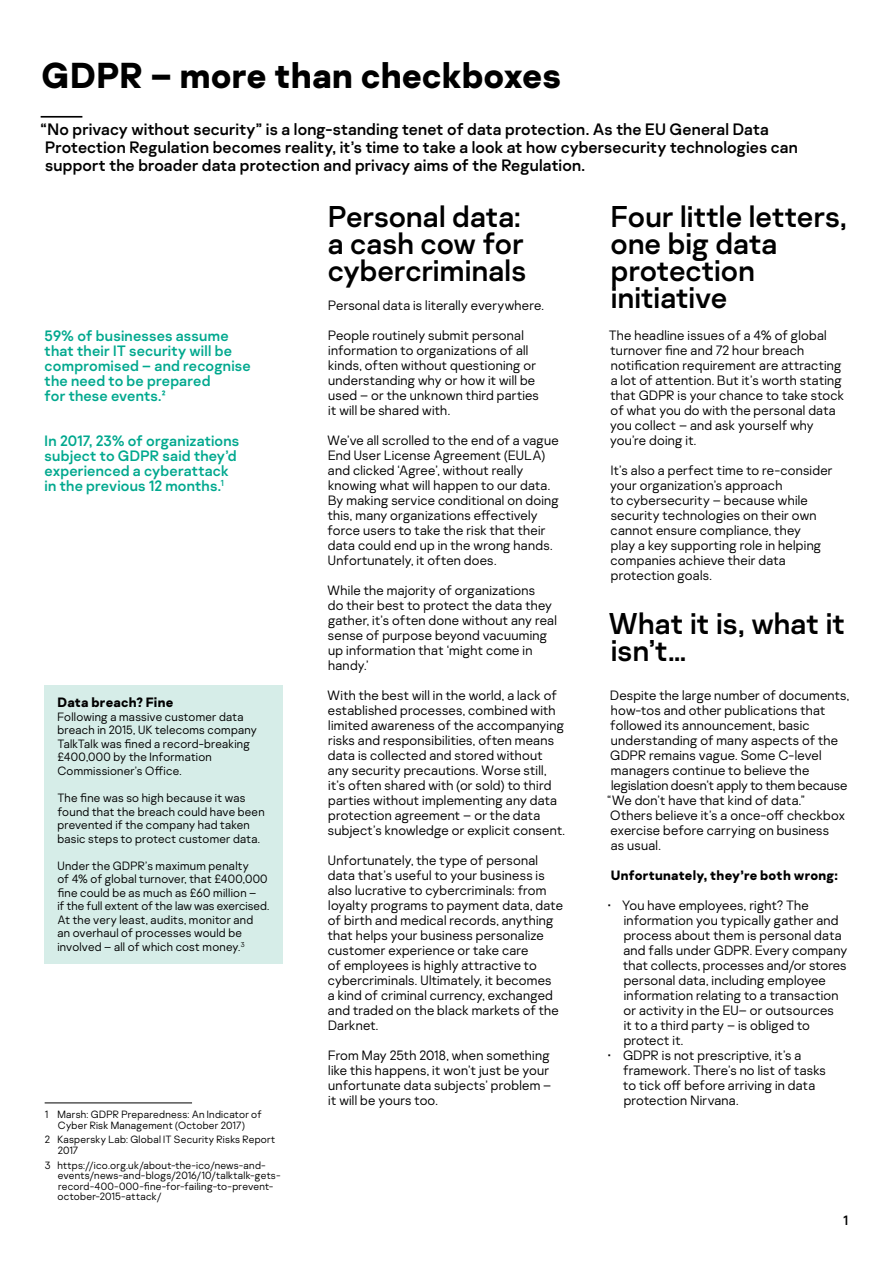
<style>
.page{position:relative;width:893px;height:1263px;background:#fff}
.page>*{position:absolute;margin:0;border:0;box-sizing:border-box;transform-origin:0 0}
.t1{font:700 36px "Kaspersky Sans";color:#000}
.t2{font:30px/27px "Kaspersky Sans";color:#000}
.Intro{font:16.5px/18px "Kaspersky Sans";letter-spacing:.005em;color:#000}
.quote{font:15px/15px "Kaspersky Sans";letter-spacing:.01em;color:#00a88e}
.Body{font:300 13.5px/15px "Kaspersky Sans";letter-spacing:.015em;color:#000}
.Body-2{font:700 13.5px "Kaspersky Sans";letter-spacing:.015em;color:#000}
.Title_Insert_tasks-a{font:700 13.5px "Kaspersky Sans";letter-spacing:.015em;color:#000}
.t3{font:13.5px "Kaspersky Sans";color:#000}
.Insert_body_text{font:300 12px/13.5px "Kaspersky Sans";letter-spacing:.02em;color:#000}
.Reference{font:300 10.5px/10.5px "Kaspersky Sans";letter-spacing:.025em;color:#000}
</style>
<div class="page">
<div style="left:45px;top:685px;width:238px;height:278px;background:#d6ede8"></div>
<hr style="left:41px;top:116px;width:41px;height:2px;background:#000">
<hr style="left:45px;top:1102px;width:147px;height:1px;background:#000">
<h2 class="t1" style="left:41px;top:53px;width:521px">GDPR – more than checkboxes</h2>
<p class="Intro" style="left:41px;top:120px;width:759px">“No privacy without security” is a long-standing tenet of data protection. As the EU General Data<br>Protection Regulation becomes reality, it’s time to take a look at how cybersecurity technologies can support the broader data protection and privacy aims of the Regulation.</p>
<p class="quote" style="left:45px;top:329px;width:208px">59% of businesses assume that their IT security will be compromised – and recognise the need to be prepared<br>for these events.²</p>
<p class="quote" style="left:45px;top:434px;width:196px">In 2017, 23% of organizations subject to GDPR said they’d experienced a cyberattack in the previous 12 months.<sup>1</sup></p>
<p class="Title_Insert_tasks-a" style="left:57px;top:694px;width:117px">Data breach? Fine</p>
<p class="Insert_body_text" style="left:57px;top:710px;width:201px">Following a massive customer data breach in 2015, UK telecoms company<br>TalkTalk was fined a record-breaking £400,000 by the Information<br>Commissioner’s Office.</p>
<p class="Insert_body_text" style="left:57px;top:791px;width:209px">The fine was so high because it was found that the breach could have been prevented if the company had taken basic steps to protect customer data.</p>
<p class="Insert_body_text" style="left:57px;top:858px;width:213px">Under the GDPR’s maximum penalty<br>of 4% of global turnover, that £400,000 fine could be as much as £60 million –<br>if the full extent of the law was exercised.<br>At the very least, audits, monitor and<br>an overhaul of processes would be involved – all of which cost money.<sup>3</sup></p>
<p class="Reference" style="left:45px;top:1109px;width:218px;text-align:center">1 Marsh: GDPR Preparedness: An Indicator of<br>Cyber Risk Management (October 2017)</p>
<p class="Reference" style="left:58px;top:1134px;width:219px;text-indent:-13px">2 Kaspersky Lab: Global IT Security Risks Report<br>2017</p>
<p class="Reference" style="left:58px;top:1159px;width:224px;text-indent:-13px">3 https://ico.org.uk/about-the-ico/news-and&shy;events/news-and-blogs/2016/10/talktalk-gets&shy;record-400-000-fine-for-failing-to-prevent&shy;october-2015-attack/</p>
<h3 class="t2" style="left:328px;top:203px;width:200px">Personal data: a cash cow for cybercriminals</h3>
<p class="Body" style="left:328px;top:298px;width:217px">Personal data is literally everywhere.</p>
<p class="Body" style="left:328px;top:328px;width:212px">People routinely submit personal information to organizations of all kinds, often without questioning or understanding why or how it will be used – or the unknown third parties it will be shared with.</p>
<p class="Body" style="left:327px;top:433px;width:233px">We’ve all scrolled to the end of a vague End User License Agreement (EULA) and clicked ‘Agree’, without really knowing what will happen to our data.<br>By making service conditional on doing this, many organizations effectively force users to take the risk that their data could end up in the wrong hands.<br>Unfortunately, it often does.</p>
<p class="Body" style="left:327px;top:583px;width:231px">While the majority of organizations<br>do their best to protect the data they gather, it’s often done without any real sense of purpose beyond vacuuming up information that ‘might come in handy.’</p>
<p class="Body" style="left:327px;top:688px;width:239px">With the best will in the world, a lack of established processes, combined with limited awareness of the accompanying risks and responsibilities, often means data is collected and stored without any security precautions. Worse still, it’s often shared with (or sold) to third parties without implementing any data protection agreement – or the data subject’s knowledge or explicit consent.</p>
<p class="Body" style="left:328px;top:853px;width:237px">Unfortunately, the type of personal data that’s useful to your business is also lucrative to cybercriminals: from loyalty programs to payment data, date of birth and medical records, anything that helps your business personalize customer experience or take care<br>of employees is highly attractive to cybercriminals. Ultimately, it becomes<br>a kind of criminal currency, exchanged and traded on the black markets of the Darknet.</p>
<p class="Body" style="left:328px;top:1048px;width:225px">From May 25th 2018, when something like this happens, it won’t just be your unfortunate data subjects’ problem – it will be yours too.</p>
<h3 class="t2" style="left:611px;top:203px;width:238px">Four little letters, one big data protection initiative</h3>
<p class="Body" style="left:609px;top:328px;width:237px">The headline issues of a 4% of global turnover fine and 72 hour breach notification requirement are attracting a lot of attention. But it’s worth stating that GDPR is your chance to take stock of what you do with the personal data you collect – and ask yourself why you’re doing it.</p>
<p class="Body" style="left:610px;top:463px;width:224px">It’s also a perfect time to re-consider your organization’s approach<br>to cybersecurity – because while security technologies on their own cannot ensure compliance, they<br>play a key supporting role in helping companies achieve their data protection goals.</p>
<h3 class="t2" style="left:609px;top:610px;width:238px">What it is, what it isn’t…</h3>
<p class="Body" style="left:607px;top:688px;width:244px">Despite the large number of documents, how-tos and other publications that followed its announcement, basic understanding of many aspects of the GDPR remains vague. Some C-level managers continue to believe the legislation doesn’t apply to them because “We don’t have that kind of data.” Others believe it’s a once-off checkbox exercise before carrying on business<br>as usual.</p>
<p class="Body-2" style="left:611px;top:867px;width:229px">Unfortunately, they’re both wrong:</p>
<p class="Body" style="left:623px;top:898px;width:225px;text-indent:-15px">• You have employees, right? The information you typically gather and process about them is personal data and falls under GDPR. Every company that collects, processes and/or stores personal data, including employee information relating to a transaction or activity in the EU– or outsources<br>it to a third party – is obliged to protect it.</p>
<p class="Body" style="left:623px;top:1048px;width:204px;text-indent:-15px">• GDPR is not prescriptive, it’s a framework. There’s no list of tasks to tick off before arriving in data protection Nirvana.</p>
<p class="t3" style="left:844px;top:1212px;width:6px">1</p>
</div>
